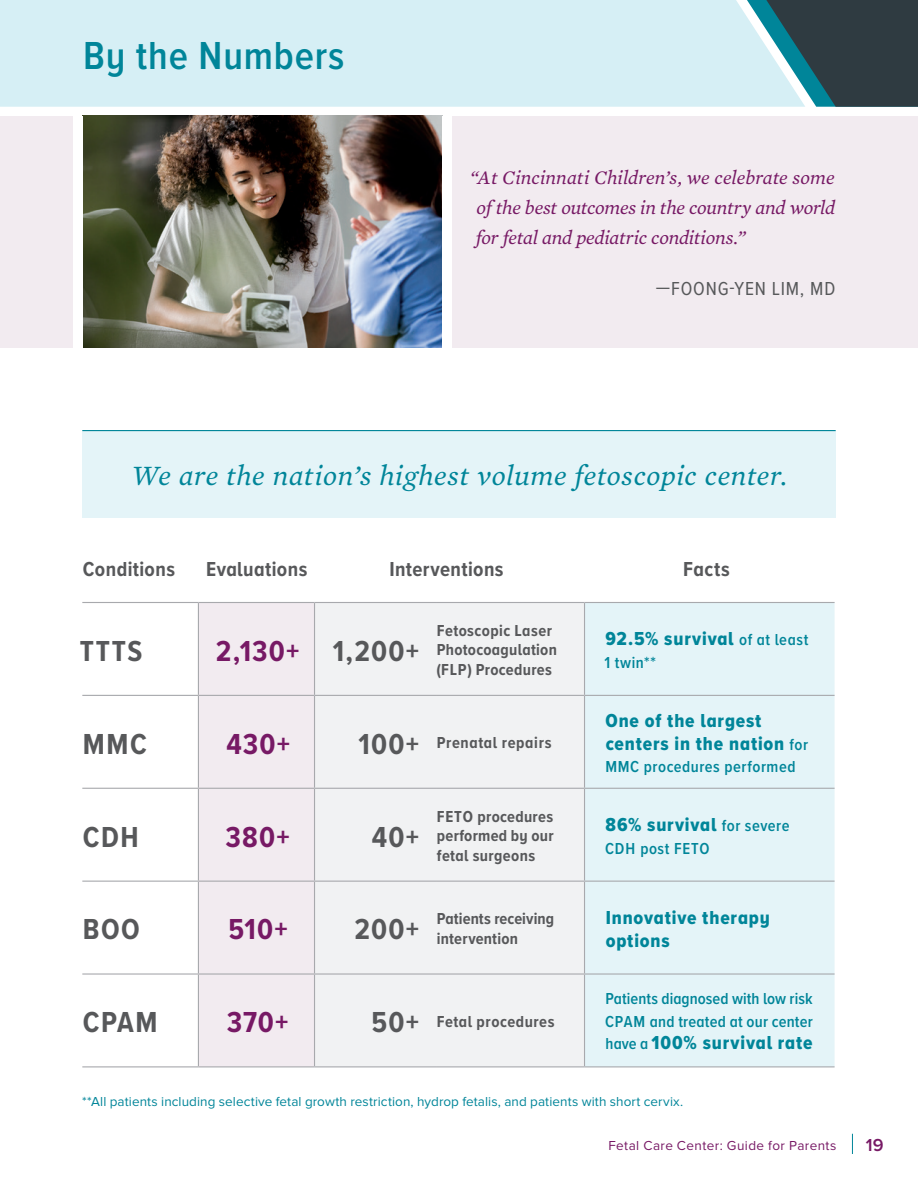
<style>
.page{position:relative;width:918px;height:1188px;background:#fff}
.page>*{position:absolute;margin:0;border:0;box-sizing:border-box;transform-origin:0 0}
.t1{font:600 40.5px "Proxima Nova A Cond";letter-spacing:.02em;color:#008599}
.t2{font:700 30px "Proxima Nova A Cond";letter-spacing:.035em;color:#771965}
.t3{font:700 30px "Proxima Nova A Cond";letter-spacing:.05em;color:#57585a}
.t4{font:italic 28.5px "Mercury Text G2";letter-spacing:.02em;color:#008599}
.t5{font:700 21px "Proxima Nova A Cond";letter-spacing:.02em;color:#57585a}
.t6{font:19.5px/22.5px "Proxima Nova A Cond Extrabld";letter-spacing:.045em;color:#008599}
.t7{font:italic 19.5px/30px "Mercury Text G2";letter-spacing:-.015em;color:#771965;text-align:justify}
.t8{font:19.5px "Proxima Nova Cond";letter-spacing:.04em;color:#57585a}
.t9{font:600 18px "Proxima Nova A";color:#771965}
.t10{font:700 16.5px/19.5px "Proxima Nova A Cond";letter-spacing:.02em;color:#57585a}
.t11{font:600 16.5px/22.5px "Proxima Nova A Cond";letter-spacing:.015em;color:#008599}
.t12{font:600 16.5px "Proxima Nova A Cond";letter-spacing:.035em;color:#008599}
.t13{font:700 16.5px "Proxima Nova A Cond";letter-spacing:.04em;color:#57585a}
.t14{font:600 16.5px "Proxima Nova A Cond";letter-spacing:.04em;color:#008599}
.t15{font:13.5px "Proxima Nova";letter-spacing:.005em;color:#008599}
.t16{font:13.5px "Proxima Nova";letter-spacing:.03em;color:#771965}
.s1{color:#57585a}
.s2{font-family:"Proxima Nova A Cond";font-weight:600;font-size:16.5px}
.s3{font-size:30px}
</style>
<div class="page">
<div style="left:805px;top:0;width:113px;height:107px;background:#2f3b41"></div>
<div style="left:0;top:0;width:805px;height:107px;background:#d6eff5"></div>
<svg style="left:852px;top:1134px;width:1px;height:20px"></svg>
<div style="left:0;top:116px;width:918px;height:232px;background:#f2ebf0"></div>
<img style="left:82px;top:116px;width:360px;height:232px">
<div style="left:73px;top:116px;width:9px;height:232px;background:#fff"></div>
<div style="left:442px;top:116px;width:9px;height:232px;background:#fff"></div>
<div style="left:199px;top:603px;width:115px;height:463px;background:#f2ebf0"></div>
<div style="left:315px;top:603px;width:269px;height:463px;background:#f1f2f3"></div>
<div style="left:585px;top:603px;width:250px;height:463px;background:#e4f4f8"></div>
<hr style="left:436px;top:788px;width:149px;height:1px;background:#a8a9ad">
<hr style="left:436px;top:881px;width:149px;height:1px;background:#a8a9ad">
<hr style="left:436px;top:973px;width:149px;height:2px;background:#a8a9ad">
<hr style="left:436px;top:1066px;width:149px;height:1px;background:#a8a9ad">
<hr style="left:198px;top:696px;width:1px;height:92px;background:#a8a9ad">
<hr style="left:314px;top:696px;width:1px;height:92px;background:#a8a9ad">
<hr style="left:82px;top:788px;width:116px;height:1px;background:#a8a9ad">
<hr style="left:198px;top:788px;width:117px;height:1px;background:#a8a9ad">
<hr style="left:198px;top:789px;width:1px;height:92px;background:#a8a9ad">
<hr style="left:315px;top:788px;width:121px;height:1px;background:#a8a9ad">
<hr style="left:314px;top:789px;width:1px;height:92px;background:#a8a9ad">
<hr style="left:82px;top:881px;width:116px;height:1px;background:#a8a9ad">
<hr style="left:198px;top:881px;width:117px;height:1px;background:#a8a9ad">
<hr style="left:198px;top:882px;width:1px;height:91px;background:#a8a9ad">
<hr style="left:315px;top:881px;width:121px;height:1px;background:#a8a9ad">
<hr style="left:314px;top:882px;width:1px;height:91px;background:#a8a9ad">
<hr style="left:82px;top:973px;width:116px;height:2px;background:#a8a9ad">
<hr style="left:198px;top:973px;width:117px;height:2px;background:#a8a9ad">
<hr style="left:198px;top:975px;width:1px;height:91px;background:#a8a9ad">
<hr style="left:315px;top:973px;width:121px;height:2px;background:#a8a9ad">
<hr style="left:314px;top:975px;width:1px;height:91px;background:#a8a9ad">
<hr style="left:82px;top:1066px;width:116px;height:1px;background:#a8a9ad">
<hr style="left:198px;top:1066px;width:117px;height:1px;background:#a8a9ad">
<hr style="left:315px;top:1066px;width:121px;height:1px;background:#a8a9ad">
<hr style="left:82px;top:602px;width:116px;height:1px;background:#a8a9ad">
<hr style="left:198px;top:602px;width:117px;height:1px;background:#a8a9ad">
<hr style="left:198px;top:603px;width:1px;height:92px;background:#a8a9ad">
<hr style="left:315px;top:602px;width:121px;height:1px;background:#a8a9ad">
<hr style="left:314px;top:603px;width:1px;height:92px;background:#a8a9ad">
<hr style="left:436px;top:602px;width:149px;height:1px;background:#a8a9ad">
<hr style="left:82px;top:695px;width:116px;height:1px;background:#a8a9ad">
<hr style="left:198px;top:695px;width:117px;height:1px;background:#a8a9ad">
<hr style="left:315px;top:695px;width:121px;height:1px;background:#a8a9ad">
<hr style="left:436px;top:695px;width:149px;height:1px;background:#a8a9ad">
<hr style="left:585px;top:602px;width:250px;height:1px;background:#a8a9ad">
<hr style="left:584px;top:603px;width:1px;height:92px;background:#a8a9ad">
<hr style="left:585px;top:695px;width:250px;height:1px;background:#a8a9ad">
<hr style="left:584px;top:696px;width:1px;height:92px;background:#a8a9ad">
<hr style="left:585px;top:788px;width:250px;height:1px;background:#a8a9ad">
<hr style="left:584px;top:789px;width:1px;height:92px;background:#a8a9ad">
<hr style="left:585px;top:881px;width:250px;height:1px;background:#a8a9ad">
<hr style="left:584px;top:882px;width:1px;height:91px;background:#a8a9ad">
<hr style="left:585px;top:973px;width:250px;height:2px;background:#a8a9ad">
<hr style="left:584px;top:975px;width:1px;height:91px;background:#a8a9ad">
<hr style="left:585px;top:1066px;width:250px;height:1px;background:#a8a9ad">
<div style="left:82px;top:430px;width:754px;height:88px;background:#e4f4f8"></div>
<hr style="left:82px;top:430px;width:754px;height:1px;background:#008599">
<h1 class="t1" style="left:83px;top:32px;width:263px">By the Numbers</h1>
<p class="t7" style="left:471px;top:162px;width:366px">“At Cincinnati Children’s, we celebrate some of the best outcomes in the country and world for fetal and pediatric conditions.”</p>
<p class="t8" style="left:656px;top:277px;width:181px">—FOONG-YEN LIM, MD</p>
<h3 class="t4" style="left:132px;top:455px;width:657px">We are the nation’s highest volume fetoscopic center.</h3>
<p class="t5" style="left:83px;top:556px;width:94px">Conditions</p>
<p class="t5" style="left:206px;top:556px;width:103px">Evaluations</p>
<p class="t5" style="left:389px;top:556px;width:116px">Interventions</p>
<p class="t5" style="left:683px;top:556px;width:48px">Facts</p>
<h2 class="t3" style="left:80px;top:633px;width:64px">TTTS</h2>
<h2 class="t2" style="left:216px;top:633px;width:205px">2,130+ <span class="s1">1,200+</span></h2>
<p class="t10" style="left:436px;top:621px;width:122px">Fetoscopic Laser<br>Photocoagulation (FLP) Procedures</p>
<p class="t6" style="left:605px;top:629px;width:204px">92.5% survival <span class="s2">of at least</span></p>
<p class="t11" style="left:604px;top:652px;width:53px">1 twin**</p>
<h2 class="t3" style="left:83px;top:726px;width:65px">MMC</h2>
<h2 class="t2" style="left:226px;top:726px;width:65px">430+</h2>
<p class="t13" style="left:358px;top:733px;width:195px"><span class="s3">100+</span> Prenatal repairs</p>
<p class="t6" style="left:605px;top:710px;width:204px">One of the largest centers in the nation <span class="s2">for</span></p>
<p class="t12" style="left:606px;top:757px;width:192px">MMC procedures performed</p>
<h2 class="t3" style="left:83px;top:819px;width:57px">CDH</h2>
<h2 class="t2" style="left:226px;top:819px;width:66px">380+</h2>
<h2 class="t3" style="left:372px;top:819px;width:49px">40+</h2>
<p class="t10" style="left:437px;top:807px;width:118px;text-align:justify">FETO procedures performed by our fetal surgeons</p>
<p class="t6" style="left:606px;top:814px;width:185px">86% survival <span class="s2">for severe</span></p>
<p class="t14" style="left:605px;top:838px;width:106px">CDH post FETO</p>
<h2 class="t3" style="left:83px;top:912px;width:58px">BOO</h2>
<h2 class="t2" style="left:229px;top:912px;width:61px">510+</h2>
<h2 class="t3" style="left:354px;top:912px;width:66px">200+</h2>
<p class="t10" style="left:437px;top:910px;width:119px">Patients receiving intervention</p>
<p class="t6" style="left:606px;top:907px;width:166px">Innovative therapy options</p>
<h2 class="t3" style="left:83px;top:1004px;width:76px">CPAM</h2>
<h2 class="t2" style="left:227px;top:1004px;width:63px">370+</h2>
<p class="t10" style="left:372px;top:1012px;width:184px"><span class="s3">50+</span> Fetal procedures</p>
<p class="t11" style="left:605px;top:988px;width:209px">Patients diagnosed with low risk<br>CPAM and treated at our center</p>
<p class="t6" style="left:606px;top:1033px;width:209px"><span class="s2">have a</span> 100% survival rate</p>
<p class="t15" style="left:82px;top:1094px;width:602px">**All patients including selective fetal growth restriction, hydrop fetalis, and patients with short cervix.</p>
<p class="t16" style="left:608px;top:1138px;width:230px">Fetal Care Center: Guide for Parents</p>
<p class="t9" style="left:866px;top:1134px;width:20px">19</p>
</div>
